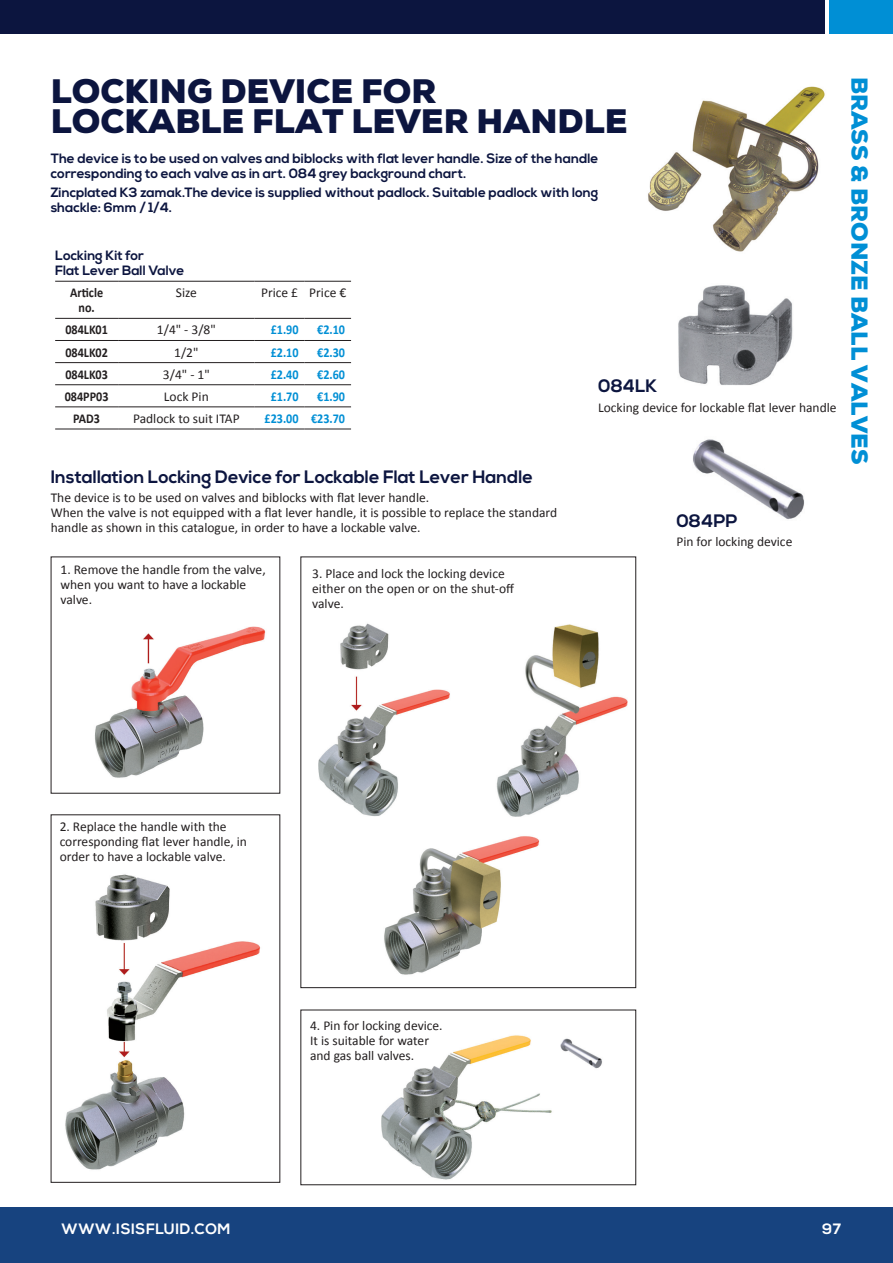
<style>
.page{position:relative;width:893px;height:1263px;background:#fff}
.page>*{position:absolute;margin:0;border:0;box-sizing:border-box;transform-origin:0 0}
.Head_A{font:900 33px/30px "Nexa";color:#0c153f}
.t1{font:900 22.5px "Nexa";color:#008fd5}
.Head_B{font:700 18px "Nexa";color:#0c153f}
.t2{font:700 15px "Nexa";letter-spacing:.03em;color:#fff}
.Body_text{font:13.5px/15px "Calibri";color:#231f20}
.Head_C{font:700 13.5px/15px "Nexa";color:#0c153f}
.Tables{font:13.5px "Calibri";color:#231f20}
.Tables-2{font:700 13.5px "Calibri";color:#008fd5;scale:.9 1}
.Tables-3{font:700 13.5px/15px "Calibri";color:#231f20;text-align:center;scale:.9 1}
</style>
<div class="page">
<div style="left:0;top:1208px;width:893px;height:55px;background:#17437f"></div>
<div style="left:829px;top:0;width:64px;height:34px;background:#008fd5"></div>
<div style="left:0;top:0;width:825px;height:34px;background:#0c153f"></div>
<img style="left:65px;top:616px;width:567px;height:570px">
<img style="left:678px;top:285px;width:115px;height:100px">
<img style="left:693px;top:439px;width:112px;height:81px">
<div style="left:300px;top:556px;width:336px;height:432px;border:1px solid #231f20"></div>
<img style="left:648px;top:86px;width:177px;height:166px">
<hr style="left:55px;top:281px;width:63px;height:1px;background:#231f20">
<hr style="left:118px;top:281px;width:137px;height:1px;background:#231f20">
<hr style="left:55px;top:318px;width:63px;height:1px;background:#231f20">
<hr style="left:118px;top:318px;width:137px;height:1px;background:#231f20">
<hr style="left:255px;top:318px;width:50px;height:1px;background:#231f20">
<hr style="left:305px;top:318px;width:46px;height:1px;background:#231f20">
<hr style="left:55px;top:340px;width:63px;height:1px;background:#231f20">
<hr style="left:118px;top:340px;width:137px;height:1px;background:#231f20">
<hr style="left:255px;top:340px;width:50px;height:1px;background:#231f20">
<hr style="left:305px;top:340px;width:46px;height:1px;background:#231f20">
<hr style="left:55px;top:362px;width:63px;height:1px;background:#231f20">
<hr style="left:118px;top:362px;width:137px;height:1px;background:#231f20">
<hr style="left:255px;top:362px;width:50px;height:1px;background:#231f20">
<hr style="left:305px;top:362px;width:46px;height:1px;background:#231f20">
<hr style="left:55px;top:384px;width:63px;height:1px;background:#231f20">
<hr style="left:118px;top:384px;width:137px;height:1px;background:#231f20">
<hr style="left:255px;top:384px;width:50px;height:1px;background:#231f20">
<hr style="left:305px;top:384px;width:46px;height:1px;background:#231f20">
<hr style="left:55px;top:406px;width:63px;height:1px;background:#231f20">
<hr style="left:118px;top:406px;width:137px;height:1px;background:#231f20">
<hr style="left:255px;top:406px;width:50px;height:1px;background:#231f20">
<hr style="left:305px;top:406px;width:46px;height:1px;background:#231f20">
<hr style="left:55px;top:429px;width:63px;height:1px;background:#231f20">
<hr style="left:118px;top:429px;width:137px;height:1px;background:#231f20">
<hr style="left:255px;top:429px;width:50px;height:1px;background:#231f20">
<hr style="left:305px;top:429px;width:46px;height:1px;background:#231f20">
<hr style="left:255px;top:281px;width:50px;height:1px;background:#231f20">
<hr style="left:305px;top:281px;width:46px;height:1px;background:#231f20">
<p class="Head_A" style="left:51px;top:76px;width:578px">LOCKING DEVICE FOR<br>LOCKABLE FLAT LEVER HANDLE</p>
<p class="Head_C" style="left:51px;top:151px;width:549px">The device is to be used on valves and biblocks with flat lever handle. Size of the handle corresponding to each valve as in art. 084 grey background chart.</p>
<p class="Head_C" style="left:51px;top:185px;width:549px">Zincplated K3 zamak.The device is supplied without padlock. Suitable padlock with long shackle: 6mm / 1/4.</p>
<p class="Head_C" style="left:55px;top:248px;width:90px">Locking Kit for</p>
<p class="Head_C" style="left:55px;top:263px;width:131px">Flat Lever Ball Valve</p>
<p class="Tables-3" style="left:70px;top:285px;width:38px">Article no.</p>
<p class="Tables" style="left:176px;top:284px;width:23px">Size</p>
<p class="Tables" style="left:261px;top:284px;width:39px">Price £</p>
<p class="Tables" style="left:309px;top:284px;width:39px">Price €</p>
<p class="Tables-3" style="left:65px;top:322px;width:49px">084LK01</p>
<p class="Tables" style="left:157px;top:322px;width:60px">1/4" - 3/8"</p>
<p class="Tables-2" style="left:271px;top:320px;width:32px">£1.90</p>
<p class="Tables-2" style="left:317px;top:320px;width:32px">€2.10</p>
<p class="Tables-3" style="left:65px;top:344px;width:49px">084LK02</p>
<p class="Tables" style="left:174px;top:344px;width:26px">1/2"</p>
<p class="Tables-2" style="left:271px;top:343px;width:32px">£2.10</p>
<p class="Tables-2" style="left:317px;top:343px;width:32px">€2.30</p>
<p class="Tables-3" style="left:65px;top:366px;width:49px">084LK03</p>
<p class="Tables" style="left:163px;top:366px;width:48px">3/4" - 1"</p>
<p class="Tables-2" style="left:271px;top:365px;width:32px">£2.40</p>
<p class="Tables-2" style="left:317px;top:365px;width:32px">€2.60</p>
<p class="Tables-3" style="left:65px;top:388px;width:50px">084PP03</p>
<p class="Tables" style="left:164px;top:388px;width:46px">Lock Pin</p>
<p class="Tables-2" style="left:271px;top:387px;width:32px">£1.70</p>
<p class="Tables-2" style="left:317px;top:387px;width:32px">€1.90</p>
<p class="Tables-3" style="left:73px;top:410px;width:31px">PAD3</p>
<p class="Tables" style="left:133px;top:410px;width:108px">Padlock to suit ITAP</p>
<p class="Tables-2" style="left:265px;top:409px;width:39px">£23.00</p>
<p class="Tables-2" style="left:311px;top:409px;width:39px">€23.70</p>
<p class="Head_B" style="left:51px;top:466px;width:484px">Installation Locking Device for Lockable Flat Lever Handle</p>
<p class="Body_text" style="left:51px;top:489px;width:380px">The device is to be used on valves and biblocks with flat lever handle.</p>
<p class="Body_text" style="left:51px;top:504px;width:508px">When the valve is not equipped with a flat lever handle, it is possible to replace the standard handle as shown in this catalogue, in order to have a lockable valve.</p>
<p class="Body_text" style="left:61px;top:562px;width:207px">1. Remove the handle from the valve, when you want to have a lockable valve.</p>
<p class="Body_text" style="left:312px;top:565px;width:203px">3. Place and lock the locking device either on the open or on the shut-off valve.</p>
<p class="Head_B" style="left:598px;top:376px;width:61px">084LK</p>
<p class="Body_text" style="left:598px;top:399px;width:240px">Locking device for lockable flat lever handle</p>
<p class="Head_B" style="left:676px;top:510px;width:63px">084PP</p>
<p class="Body_text" style="left:676px;top:533px;width:117px">Pin for locking device</p>
<h2 class="t1" style="left:874px;top:77px;width:389px;rotate:90deg">BRASS &amp; BRONZE BALL VALVES</h2>
<p class="Body_text" style="left:60px;top:819px;width:189px">2. Replace the handle with the corresponding flat lever handle, in order to have a lockable valve.</p>
<p class="Body_text" style="left:310px;top:1018px;width:134px">4. Pin for locking device.<br>It is suitable for water and gas ball valves.</p>
<p class="t2" style="left:62px;top:1220px;width:170px">WWW.ISISFLUID.COM</p>
<p class="t2" style="left:822px;top:1220px;width:21px">97</p>
</div>
